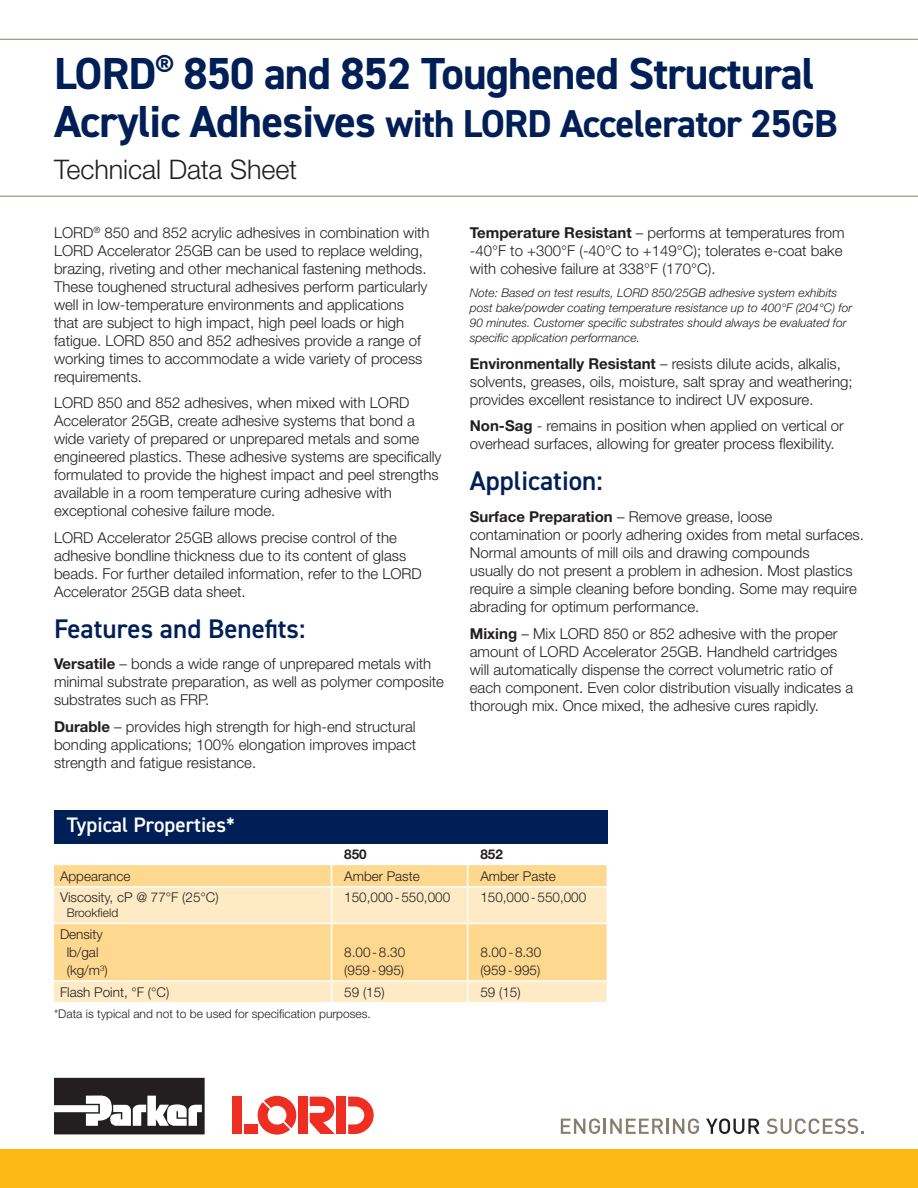
<style>
.page{position:relative;width:918px;height:1188px;background:#fff}
.page>*{position:absolute;margin:0;border:0;box-sizing:border-box;transform-origin:0 0}
.Headline_-_2_lines{font:700 45px "DIN2014";letter-spacing:-.02em;color:#001f56}
.Headline_-_2_lines-2{font:700 39px "DIN2014";letter-spacing:-.02em;color:#001f56}
.Section_Heading{font:600 27px "DIN2014";color:#001f56}
.Document_Type_Subhea{font:300 27px "Helvetica Neue LT Std";letter-spacing:-.005em;color:#231f20}
.Typical_Properties_h{font:600 21px "DIN2014";color:#fff}
.Body_copy{font:300 15px/18px "Helvetica Neue LT Std";color:#231f20}
.Typical_Properties{font:300 13.5px "Helvetica Neue LT Std";color:#231f20}
.Typical_Properites{font:300 13.5px "Helvetica Neue LT Std";color:#231f20}
.Typical_Properties-2{font:700 13.5px "Helvetica Neue LT Std";color:#231f20}
.Note_Caption{font:italic 300 12px/15px "Helvetica Neue LT Std";color:#231f20}
.Asterisk_Note{font:300 12px "Helvetica Neue LT Std";color:#231f20}
.Typical_Properties-3{font:300 12px "Helvetica Neue LT Std";color:#231f20}
.s1{font-size:45px}
.s2{font-weight:700}
</style>
<div class="page">
<div style="left:0;top:1149px;width:918px;height:39px;background:#fcb814"></div>
<svg style="left:561px;top:1118px;width:102px;height:16px"></svg>
<hr style="left:666px;top:1119px;width:3px;height:15px;background:#887d6e">
<svg style="left:673px;top:1118px;width:26px;height:16px"></svg>
<svg style="left:706px;top:1118px;width:54px;height:16px"></svg>
<svg style="left:767px;top:1118px;width:97px;height:16px"></svg>
<svg style="left:258px;top:1096px;width:38px;height:39px"></svg>
<div style="left:232px;top:1097px;width:10px;height:37px;background:#ee2e22"></div>
<div style="left:298px;top:1097px;width:10px;height:37px;background:#ee2e22"></div>
<div style="left:336px;top:1097px;width:10px;height:37px;background:#ee2e22"></div>
<svg style="left:310px;top:1097px;width:25px;height:37px"></svg>
<div style="left:244px;top:1125px;width:14px;height:9px;background:#ee2e22"></div>
<svg style="left:348px;top:1097px;width:26px;height:37px"></svg>
<svg style="left:54px;top:1078px;width:151px;height:56px"></svg>
<svg style="left:0;top:39px;width:918px;height:158px"></svg>
<div style="left:54px;top:810px;width:553px;height:33px;background:#001f56"></div>
<div style="left:54px;top:865px;width:553px;height:21px;background:#fed88f"></div>
<svg style="left:54px;top:888px;width:553px;height:114px;background:#fee1a9"></svg>
<svg style="left:331px;top:865px;width:1px;height:21px"></svg>
<svg style="left:467px;top:865px;width:1px;height:21px"></svg>
<hr style="left:331px;top:888px;width:1px;height:35px;background:#fff">
<hr style="left:467px;top:888px;width:1px;height:35px;background:#fff">
<hr style="left:331px;top:924px;width:1px;height:56px;background:#fff">
<hr style="left:54px;top:980px;width:278px;height:2px;background:#fff">
<hr style="left:332px;top:980px;width:136px;height:2px;background:#fff">
<svg style="left:331px;top:982px;width:1px;height:20px"></svg>
<hr style="left:468px;top:980px;width:139px;height:2px;background:#fff">
<hr style="left:54px;top:923px;width:278px;height:1px;background:#fff">
<hr style="left:332px;top:923px;width:136px;height:1px;background:#fff">
<hr style="left:468px;top:923px;width:140px;height:1px;background:#fff">
<hr style="left:467px;top:924px;width:1px;height:56px;background:#fff">
<svg style="left:467px;top:982px;width:1px;height:20px"></svg>
<p class="Headline_-_2_lines" style="left:54px;top:44px;width:762px">LORD<sup>®</sup> 850 and 852 Toughened Structural</p>
<p class="Headline_-_2_lines-2" style="left:54px;top:98px;width:785px"><span class="s1">Acrylic Adhesives</span> with LORD Accelerator 25GB</p>
<p class="Document_Type_Subhea" style="left:54px;top:153px;width:245px">Technical Data Sheet</p>
<p class="Body_copy" style="left:54px;top:223px;width:377px">LORD<sup>®</sup> 850 and 852 acrylic adhesives in combination with LORD Accelerator 25GB can be used to replace welding, brazing, riveting and other mechanical fastening methods.<br>These toughened structural adhesives perform particularly well in low-temperature environments and applications that are subject to high impact, high peel loads or high fatigue. LORD 850 and 852 adhesives provide a range of working times to accommodate a wide variety of process requirements.</p>
<p class="Body_copy" style="left:54px;top:394px;width:389px">LORD 850 and 852 adhesives, when mixed with LORD Accelerator 25GB, create adhesive systems that bond a wide variety of prepared or unprepared metals and some engineered plastics. These adhesive systems are specifically formulated to provide the highest impact and peel strengths available in a room temperature curing adhesive with exceptional cohesive failure mode.</p>
<p class="Body_copy" style="left:54px;top:528px;width:369px">LORD Accelerator 25GB allows precise control of the adhesive bondline thickness due to its content of glass beads. For further detailed information, refer to the LORD Accelerator 25GB data sheet.</p>
<p class="Section_Heading" style="left:54px;top:611px;width:253px">Features and Benefits:</p>
<p class="Body_copy" style="left:54px;top:655px;width:392px"><span class="s2">Versatile</span> – bonds a wide range of unprepared metals with minimal substrate preparation, as well as polymer composite substrates such as FRP.</p>
<p class="Body_copy" style="left:54px;top:717px;width:364px;text-align:justify"><span class="s2">Durable</span> – provides high strength for high-end structural bonding applications; 100% elongation improves impact strength and fatigue resistance.</p>
<p class="Typical_Properties_h" style="left:67px;top:811px;width:170px">Typical Properties*</p>
<p class="Body_copy" style="left:470px;top:223px;width:377px"><span class="s2">Temperature Resistant</span> – performs at temperatures from -40°F to +300°F (-40°C to +149°C); tolerates e-coat bake with cohesive failure at 338°F (170°C).</p>
<p class="Note_Caption" style="left:470px;top:285px;width:384px">Note: Based on test results, LORD 850/25GB adhesive system exhibits post bake/powder coating temperature resistance up to 400°F (204°C) for 90 minutes. Customer specific substrates should always be evaluated for specific application performance.</p>
<p class="Body_copy" style="left:470px;top:354px;width:384px"><span class="s2">Environmentally Resistant</span> – resists dilute acids, alkalis, solvents, greases, oils, moisture, salt spray and weathering; provides excellent resistance to indirect UV exposure.</p>
<p class="Body_copy" style="left:470px;top:417px;width:376px"><span class="s2">Non-Sag</span> - remains in position when applied on vertical or overhead surfaces, allowing for greater process flexibility.</p>
<p class="Section_Heading" style="left:470px;top:463px;width:134px">Application:</p>
<p class="Body_copy" style="left:470px;top:507px;width:396px"><span class="s2">Surface Preparation</span> – Remove grease, loose contamination or poorly adhering oxides from metal surfaces.<br>Normal amounts of mill oils and drawing compounds<br>usually do not present a problem in adhesion. Most plastics require a simple cleaning before bonding. Some may require abrading for optimum performance.</p>
<p class="Body_copy" style="left:470px;top:624px;width:385px"><span class="s2">Mixing</span> – Mix LORD 850 or 852 adhesive with the proper amount of LORD Accelerator 25GB. Handheld cartridges will automatically dispense the correct volumetric ratio of each component. Even color distribution visually indicates a thorough mix. Once mixed, the adhesive cures rapidly.</p>
<p class="Typical_Properties-2" style="left:344px;top:846px;width:24px">850</p>
<p class="Typical_Properties-2" style="left:480px;top:846px;width:24px">852</p>
<p class="Typical_Properites" style="left:60px;top:868px;width:72px">Appearance</p>
<p class="Typical_Properties" style="left:344px;top:868px;width:77px">Amber Paste</p>
<p class="Typical_Properties" style="left:480px;top:868px;width:77px">Amber Paste</p>
<p class="Typical_Properites" style="left:60px;top:889px;width:160px">Viscosity, cP @ 77°F (25°C)</p>
<p class="Typical_Properties-3" style="left:67px;top:906px;width:53px">Brookfield</p>
<p class="Typical_Properties" style="left:344px;top:889px;width:107px">150,000-550,000</p>
<p class="Typical_Properties" style="left:480px;top:889px;width:107px">150,000-550,000</p>
<p class="Typical_Properites" style="left:60px;top:926px;width:44px">Density</p>
<p class="Typical_Properties" style="left:67px;top:944px;width:33px">lb/gal</p>
<p class="Typical_Properties" style="left:67px;top:962px;width:42px">(kg/m<sup>3</sup>)</p>
<p class="Typical_Properties" style="left:344px;top:944px;width:62px">8.00-8.30</p>
<p class="Typical_Properties" style="left:344px;top:962px;width:61px">(959-995)</p>
<p class="Typical_Properties" style="left:480px;top:944px;width:62px">8.00-8.30</p>
<p class="Typical_Properties" style="left:480px;top:962px;width:61px">(959-995)</p>
<p class="Typical_Properites" style="left:60px;top:984px;width:111px">Flash Point, °F (°C)</p>
<p class="Typical_Properties" style="left:344px;top:984px;width:42px">59 (15)</p>
<p class="Typical_Properties" style="left:480px;top:984px;width:42px">59 (15)</p>
<p class="Asterisk_Note" style="left:54px;top:1006px;width:318px">*Data is typical and not to be used for specification purposes.</p>
</div>
